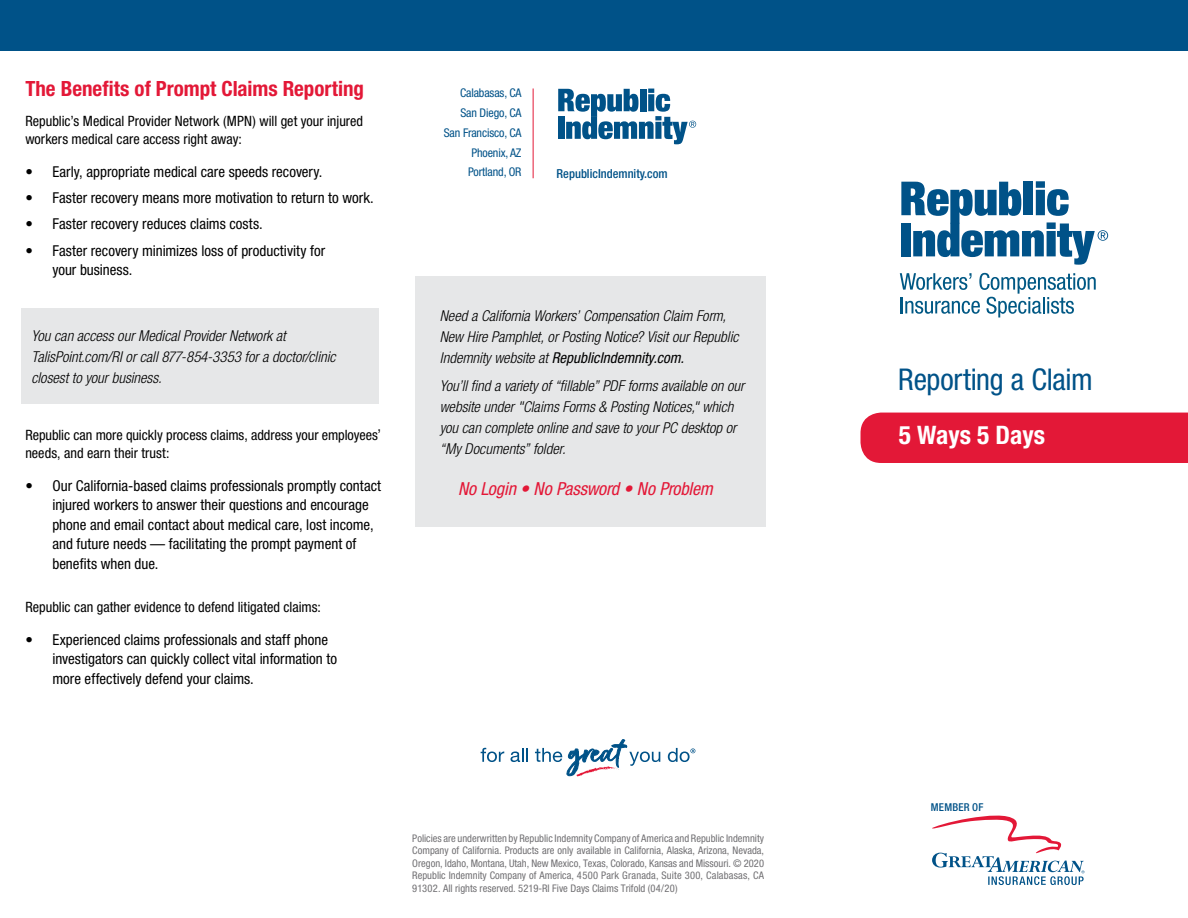
<style>
.page{position:relative;width:1188px;height:918px;background:#fff}
.page>*{position:absolute;margin:0;border:0;box-sizing:border-box;transform-origin:0 0}
.t1{font:condensed 30px "Helvetica Neue LT Std";letter-spacing:-.01em;color:#005288}
.t2{font:700 condensed 25.5px "Helvetica Neue LT Std";color:#fff}
.t3{font:700 condensed 21px "Helvetica Neue LT Std";color:#e31837}
.t4{font:italic condensed 18px "Helvetica Neue LT Std";letter-spacing:-.005em;color:#e31837}
.t5{font:condensed 15px/19.5px "Helvetica Neue LT Std";color:#000}
.t6{font:italic 300 condensed 15px/21px "Helvetica Neue LT Std";color:#000}
.t7{font:condensed 14.25px/18px "Helvetica Neue LT Std";color:#000}
.t8{font:500 condensed 12.45px "Helvetica Neue LT Std";color:#005288}
.t9{font:condensed 12px/19.8px "Helvetica Neue LT Std";letter-spacing:-.01em;color:#005288;text-align:right}
.t10{font:500 condensed 10.8px "Helvetica Neue LT Std";letter-spacing:.02em;color:#005288}
.t11{font:condensed 10.5px/12.6px "Helvetica Neue LT Std";color:#717073;text-align:justify}
.s1{font-size:15px;color:#000101}
.s2{font-weight:400}
</style>
<div class="page">
<div style="left:0;top:0;width:1188px;height:51px;background:#005288"></div>
<div style="left:861px;top:413px;width:327px;height:50px;background:#e31837"></div>
<div style="left:22px;top:308px;width:357px;height:95px;background:#e6e7e8"></div>
<svg style="left:901px;top:181px;width:207px;height:84px"></svg>
<svg style="left:900px;top:273px;width:196px;height:45px"></svg>
<svg style="left:932px;top:815px;width:152px;height:70px"></svg>
<svg style="left:481px;top:748px;width:23px;height:14px"></svg>
<svg style="left:511px;top:748px;width:17px;height:14px"></svg>
<svg style="left:535px;top:739px;width:125px;height:38px"></svg>
<svg style="left:668px;top:748px;width:27px;height:14px"></svg>
<div style="left:415px;top:276px;width:351px;height:250px;background:#e6e7e8"></div>
<hr style="left:533px;top:88px;width:1px;height:90px;background:#e31837">
<svg style="left:558px;top:89px;width:138px;height:55px"></svg>
<h3 class="t3" style="left:25px;top:76px;width:340px">The Benefits of Prompt Claims Reporting</h3>
<p class="t7" style="left:25px;top:112px;width:339px">Republic’s Medical Provider Network (MPN) will get your injured workers medical care access right away:</p>
<p class="t5" style="left:25px;top:162px;width:299px">• Early, appropriate medical care speeds recovery.</p>
<p class="t5" style="left:25px;top:188px;width:350px">• Faster recovery means more motivation to return to work.</p>
<p class="t5" style="left:25px;top:214px;width:239px">• Faster recovery reduces claims costs.</p>
<p class="t5" style="left:52px;top:240px;width:274px;text-indent:-27px">• Faster recovery minimizes loss of productivity for your business.</p>
<p class="t6" style="left:31px;top:326px;width:306px">You can access our Medical Provider Network at<br>TalisPoint.com/RI or call 877-854-3353 for a doctor/clinic closest to your business.</p>
<p class="t7" style="left:25px;top:426px;width:357px">Republic can more quickly process claims, address your employees<span class="s1">’ </span>needs, and earn their trust:</p>
<p class="t5" style="left:52px;top:476px;width:330px;text-indent:-27px">• Our California-based claims professionals promptly contact injured workers to answer their questions and encourage phone and email contact about medical care, lost income, and future needs — facilitating the prompt payment of benefits when due.</p>
<p class="t7" style="left:25px;top:597px;width:297px">Republic can gather evidence to defend litigated claims:</p>
<p class="t5" style="left:52px;top:629px;width:286px;text-indent:-27px">• Experienced claims professionals and staff phone investigators can quickly collect vital information to more effectively defend your claims.</p>
<p class="t9" style="left:444px;top:83px;width:79px">Calabasas, CA<br>San Diego, CA<br>San Francisco, CA<br>Phoenix, AZ<br>Portland, OR</p>
<p class="t8" style="left:557px;top:166px;width:113px">RepublicIndemnity.com</p>
<p class="t6" style="left:440px;top:306px;width:300px">Need a California Workers’ Compensation Claim Form,<br>New Hire Pamphlet, or Posting Notice? Visit our Republic<br>Indemnity website at <span class="s2">RepublicIndemnity.com.</span></p>
<p class="t6" style="left:440px;top:375px;width:306px">You’ll find a variety of “fillable” PDF forms available on our website under "Claims Forms &amp; Posting Notices," which you can complete online and save to your PC desktop or “My Documents” folder.</p>
<p class="t4" style="left:458px;top:478px;width:256px">No Login • No Password • No Problem</p>
<p class="t11" style="left:412px;top:831px;width:353px">Policies are underwritten by Republic Indemnity Company of America and Republic Indemnity Company of California. Products are only available in California, Alaska, Arizona, Nevada, Oregon, Idaho, Montana, Utah, New Mexico, Texas, Colorado, Kansas and Missouri. © 2020<br>Republic Indemnity Company of America, 4500 Park Granada, Suite 300, Calabasas, CA 91302. All rights reserved. 5219-RI Five Days Claims Trifold (04/20)</p>
<h1 class="t1" style="left:898px;top:362px;width:196px">Reporting a Claim</h1>
<h2 class="t2" style="left:899px;top:419px;width:148px">5 Ways 5 Days</h2>
<p class="t10" style="left:931px;top:800px;width:54px">MEMBER OF</p>
</div>
